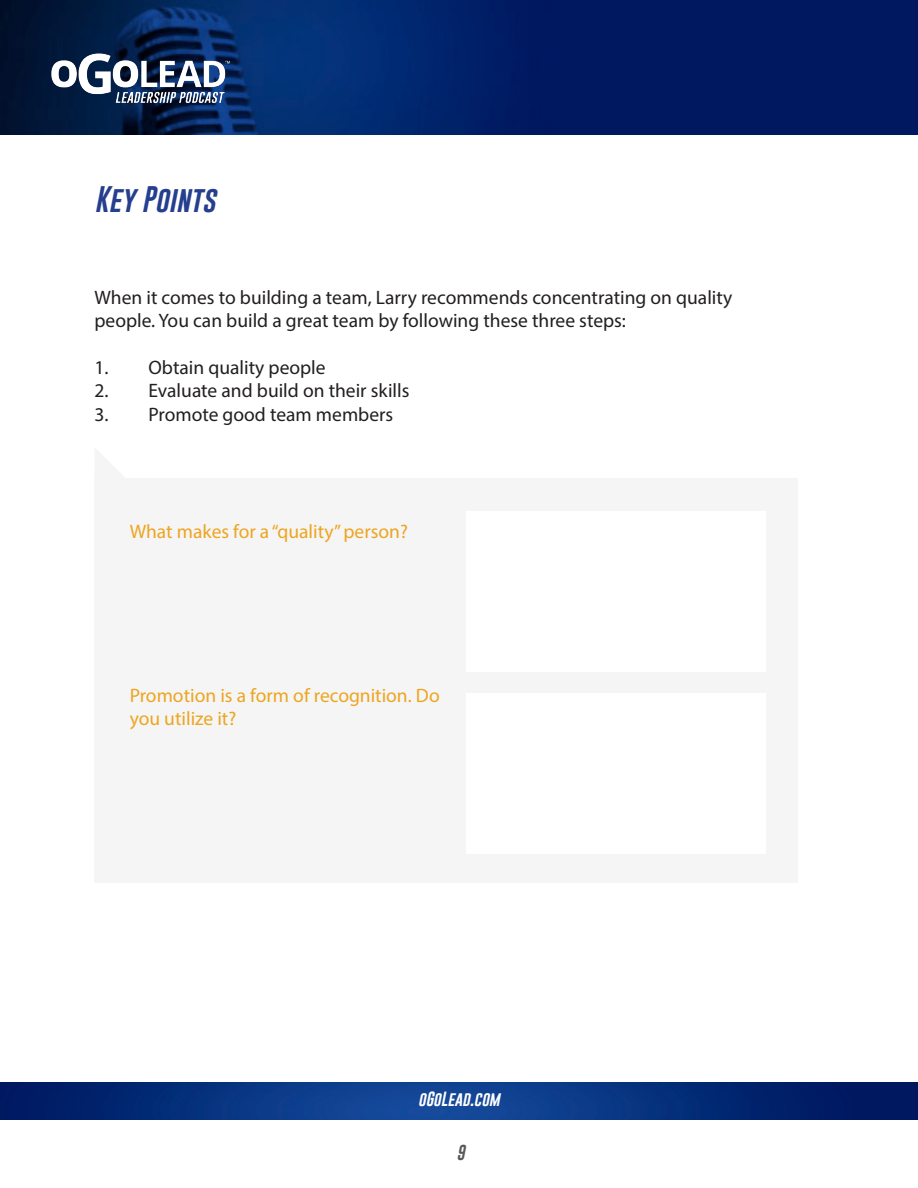
<style>
.page{position:relative;width:918px;height:1188px;background:#fff}
.page>*{position:absolute;margin:0;border:0;box-sizing:border-box;transform-origin:0 0}
.t1{font:italic 27px "Gobold";color:#253f8e}
.t2{font:19.5px/23.4px "Myriad Pro";color:#231f20}
.t3{font:19.5px/23.4px "Myriad Pro";color:#eea51f}
.t4{font:italic 15.75px "Gobold";color:#57585a}
.t5{font:italic 15px "Gobold";color:#fff}
</style>
<div class="page">
<img style="left:0;top:1082px;width:918px;height:38px">
<img style="left:0;top:0;width:918px;height:135px">
<div style="left:94px;top:478px;width:704px;height:406px;background:#f5f5f6"></div>
<div style="left:466px;top:512px;width:300px;height:160px;background:#fff"></div>
<div style="left:466px;top:693px;width:300px;height:161px;background:#fff"></div>
<img style="left:47px;top:47px;width:187px;height:62px">
<p class="t1" style="left:94px;top:182px;width:123px">Key Points</p>
<p class="t2" style="left:94px;top:285px;width:639px">When it comes to building a team, Larry recommends concentrating on quality people. You can build a great team by following these three steps:</p>
<p class="t2" style="left:94px;top:355px;width:233px">1. Obtain quality people</p>
<p class="t2" style="left:94px;top:379px;width:317px">2. Evaluate and build on their skills</p>
<p class="t2" style="left:94px;top:402px;width:300px">3. Promote good team members</p>
<p class="t3" style="left:130px;top:520px;width:280px">What makes for a “quality” person?</p>
<p class="t3" style="left:130px;top:683px;width:312px">Promotion is a form of recognition. Do you utilize it?</p>
<p class="t5" style="left:418px;top:1089px;width:83px">oGoLead.com</p>
<p class="t4" style="left:456px;top:1142px;width:10px">9</p>
</div>
